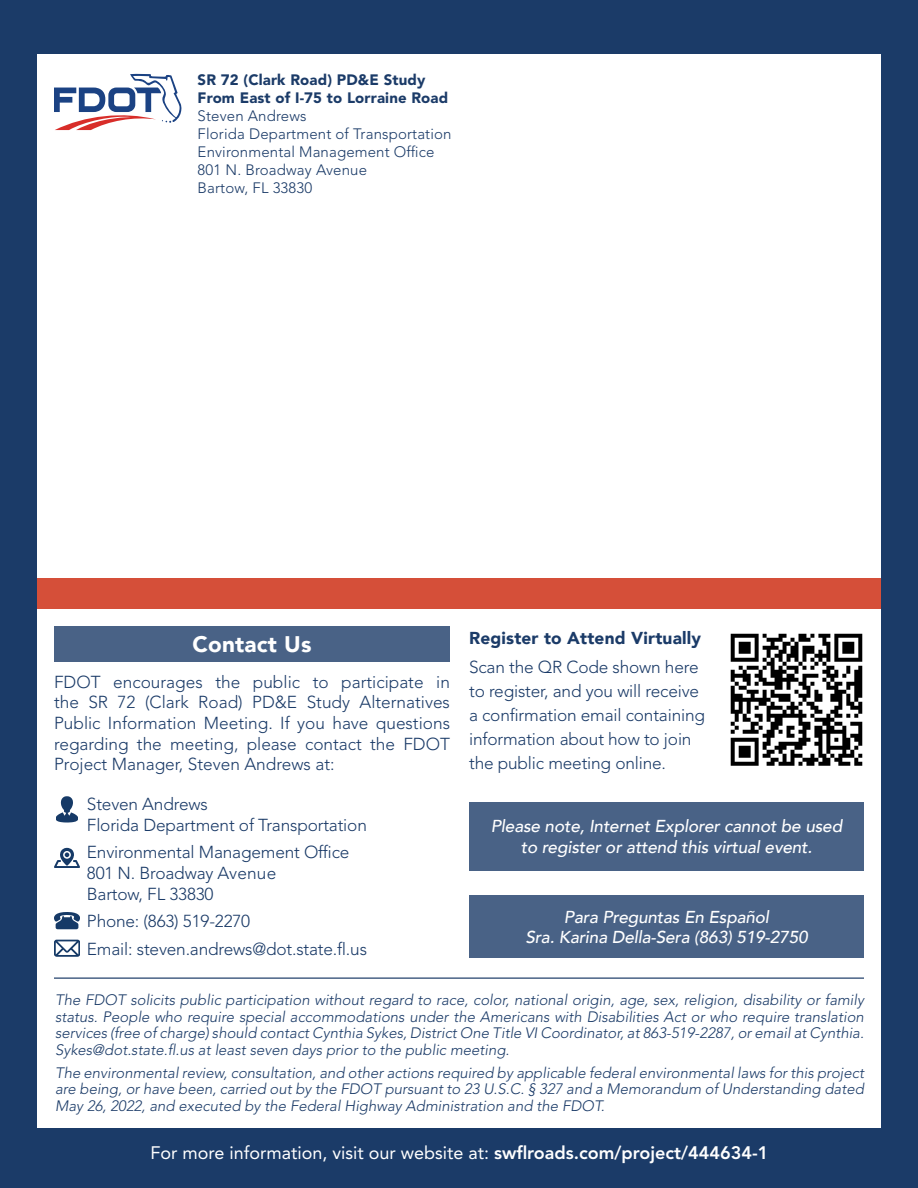
<style>
.page{position:relative;width:918px;height:1188px;background:#1b3b68}
.page>*{position:absolute;margin:0;border:0;box-sizing:border-box;transform-origin:0 0}
.t1{font:900 22.5px "Avenir";letter-spacing:.01em;color:#fff}
.t2{font:18px "Avenir LT Std";color:#fff}
.t3{font:300 17.25px/20.7px "Avenir LT Std";letter-spacing:-.01em;color:#1b3b68}
.t4{font:italic 500 17.25px/20.7px "Avenir";letter-spacing:-.01em;color:#fff;text-align:center}
.t5{font:900 17.25px "Avenir";letter-spacing:.01em;color:#1b3b68}
.t6{font:italic 300 15px/16.5px "Avenir LT Std";color:#1b3b68;text-align:justify}
.t7{font:300 15px "Avenir LT Std";letter-spacing:.01em;color:#1b3b68}
.t8{font:900 15px "Avenir LT Std";letter-spacing:.01em;color:#1b3b68}
.s1{font-weight:800}
</style>
<div class="page">
<div style="left:37px;top:54px;width:844px;height:1073px;background:#fff"></div>
<svg style="left:54px;top:74px;width:127px;height:56px"></svg>
<hr style="left:54px;top:977px;width:810px;height:2px;background:#496286">
<div style="left:37px;top:579px;width:844px;height:30px;background:#d54f39"></div>
<img style="left:730px;top:633px;width:133px;height:133px">
<div style="left:469px;top:895px;width:395px;height:63px;background:#496286"></div>
<div style="left:469px;top:802px;width:395px;height:68px;background:#496286"></div>
<div style="left:54px;top:627px;width:396px;height:35px;background:#496286"></div>
<svg style="left:54px;top:940px;width:26px;height:17px"></svg>
<svg style="left:54px;top:912px;width:26px;height:17px"></svg>
<svg style="left:57px;top:796px;width:20px;height:27px"></svg>
<svg style="left:54px;top:848px;width:26px;height:20px"></svg>
<p class="t8" style="left:198px;top:71px;width:229px">SR 72 (Clark Road) PD&amp;E Study</p>
<p class="t8" style="left:198px;top:89px;width:252px">From East of I-75 to Lorraine Road</p>
<p class="t7" style="left:198px;top:107px;width:110px">Steven Andrews</p>
<p class="t7" style="left:198px;top:125px;width:255px">Florida Department of Transportation</p>
<p class="t7" style="left:198px;top:143px;width:238px">Environmental Management Office</p>
<p class="t7" style="left:198px;top:161px;width:171px">801 N. Broadway Avenue</p>
<p class="t7" style="left:198px;top:179px;width:116px">Bartow, FL 33830</p>
<p class="t1" style="left:192px;top:625px;width:121px">Contact Us</p>
<p class="t3" style="left:54px;top:671px;width:398px;text-align:justify">FDOT encourages the public to participate in the SR 72 (Clark Road) PD&amp;E Study Alternatives Public Information Meeting. If you have questions regarding the meeting, please contact the FDOT Project Manager, Steven Andrews at:</p>
<p class="t3" style="left:87px;top:794px;width:122px">Steven Andrews</p>
<p class="t3" style="left:87px;top:815px;width:282px">Florida Department of Transportation</p>
<p class="t3" style="left:87px;top:842px;width:264px">Environmental Management Office<br>801 N. Broadway Avenue<br>Bartow, FL 33830</p>
<p class="t3" style="left:87px;top:911px;width:165px">Phone: (863) 519-2270</p>
<p class="t3" style="left:87px;top:938px;width:282px">Email: steven.andrews@dot.state.fl.us</p>
<p class="t5" style="left:469px;top:623px;width:233px">Register to Attend Virtually</p>
<p class="t3" style="left:469px;top:655px;width:237px;line-height:24px">Scan the QR Code shown here to register, and you will receive a confirmation email containing information about how to join the public meeting online.</p>
<p class="t4" style="left:491px;top:816px;width:353px">Please note, Internet Explorer cannot be used to register or attend this virtual event.</p>
<p class="t4" style="left:564px;top:907px;width:207px">Para Preguntas En Español</p>
<p class="t4" style="left:525px;top:927px;width:284px">Sra. Karina Della-Sera (863) 519-2750</p>
<p class="t6" style="left:55px;top:992px;width:810px">The FDOT solicits public participation without regard to race, color, national origin, age, sex, religion, disability or family status. People who require special accommodations under the Americans with Disabilities Act or who require translation services (free of charge) should contact Cynthia Sykes, District One Title VI Coordinator, at 863-519-2287, or email at Cynthia.<br>Sykes@dot.state.fl.us at least seven days prior to the public meeting.</p>
<p class="t6" style="left:55px;top:1065px;width:810px">The environmental review, consultation, and other actions required by applicable federal environmental laws for this project are being, or have been, carried out by the FDOT pursuant to 23 U.S.C. § 327 and a Memorandum of Understanding dated May 26, 2022, and executed by the Federal Highway Administration and the FDOT.</p>
<p class="t2" style="left:150px;top:1143px;width:620px">For more information, visit our website at: <span class="s1">swflroads.com/project/444634-1</span></p>
</div>
